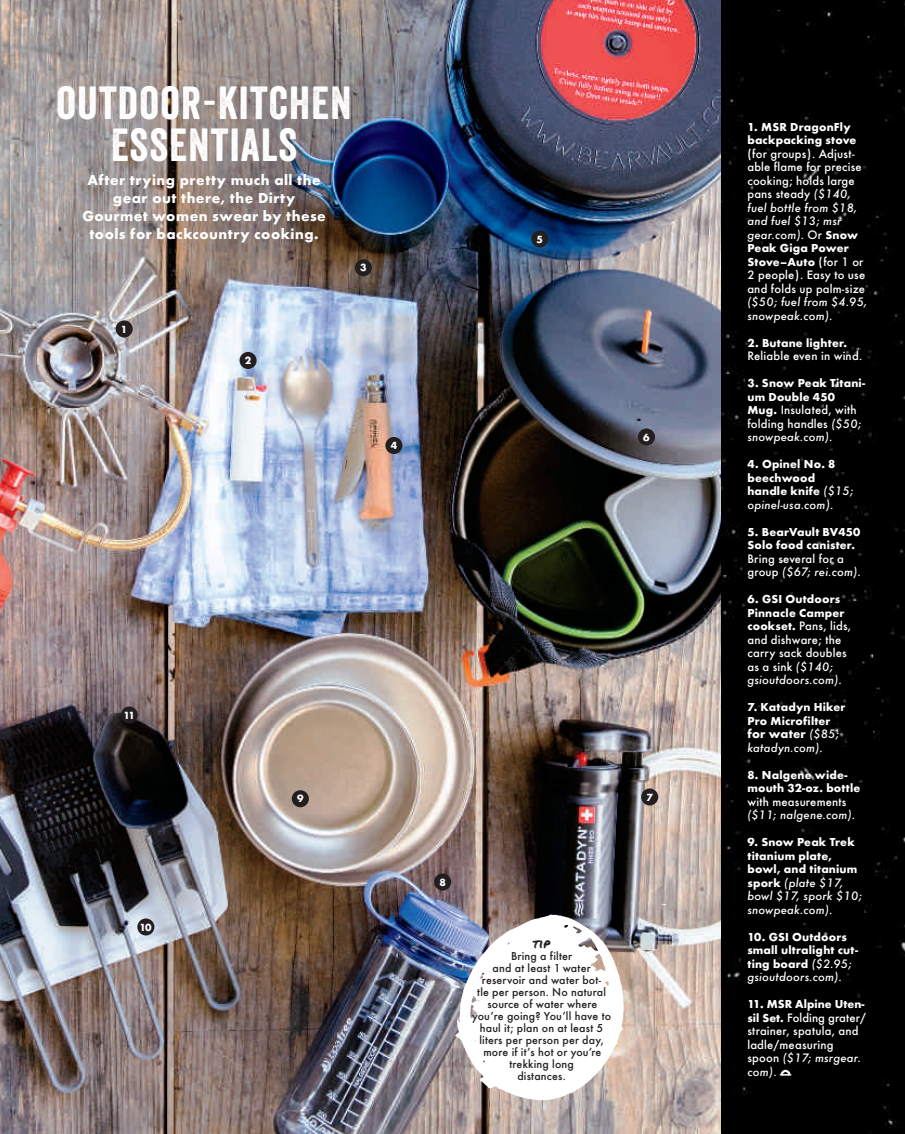
<style>
.page{position:relative;width:905px;height:1134px;background:#fff}
.page>*{position:absolute;margin:0;border:0;box-sizing:border-box;transform-origin:0 0}
.t1{font:45px/42px "Veneer";letter-spacing:.03em;color:#fff;text-align:center}
.t2{font:700 15px/18px "Futura";letter-spacing:.03em;color:#fff;text-align:center}
.t3{font:500 12.75px/13.5px "Futura";letter-spacing:.015em;color:#fff}
.t4{font:italic 500 12.75px/13.5px "Futura";letter-spacing:.015em;color:#fff}
.t5{font:12.75px "Permanent Marker";color:#231f20}
.t6{font:700 12px/13.5px "Futura";letter-spacing:.015em;color:#fff}
.t7{font:500 12px/12px "Futura";letter-spacing:.015em;color:#231f20;text-align:center}
.t8{font:700 10.8px "Futura";color:#fff}
.s1{font-style:italic}
.s2{font-weight:700;font-size:12px}
.s3{font-weight:500;font-size:12.75px}
.s4{font-style:normal}
.s5{font-weight:500;font-style:italic;font-size:12.75px}
.s6{font-weight:700;font-style:normal}
.s7{font-weight:700;font-style:normal;font-size:12px}
</style>
<div class="page">
<div style="left:720px;top:0;width:184px;height:472px;background:#000"></div>
<div style="left:720px;top:472px;width:184px;height:662px;background:#000"></div>
<img style="left:0;top:0;width:720px;height:1134px">
<img style="left:417px;top:905px;width:256px;height:208px">
<div style="left:116px;top:320px;width:17px;height:18px;background:#231f20;border-radius:50%"></div>
<div style="left:239px;top:352px;width:17px;height:17px;background:#231f20;border-radius:50%"></div>
<div style="left:355px;top:259px;width:17px;height:17px;background:#231f20;border-radius:50%"></div>
<div style="left:385px;top:437px;width:17px;height:17px;background:#231f20;border-radius:50%"></div>
<div style="left:531px;top:230px;width:17px;height:17px;background:#231f20;border-radius:50%"></div>
<div style="left:638px;top:428px;width:17px;height:18px;background:#231f20;border-radius:50%"></div>
<div style="left:641px;top:788px;width:17px;height:18px;background:#231f20;border-radius:50%"></div>
<div style="left:434px;top:873px;width:17px;height:18px;background:#231f20;border-radius:50%"></div>
<div style="left:292px;top:790px;width:17px;height:17px;background:#231f20;border-radius:50%"></div>
<div style="left:137px;top:918px;width:17px;height:18px;background:#231f20;border-radius:50%"></div>
<div style="left:121px;top:707px;width:17px;height:17px;background:#231f20;border-radius:50%"></div>
<svg style="left:778px;top:1069px;width:14px;height:8px"></svg>
<h1 class="t1" style="left:57px;top:81px;width:296px">OUTDOOR-KITCHEN<br>ESSENTIALS</h1>
<p class="t2" style="left:82px;top:171px;width:245px">After trying pretty much all the gear out there, the Dirty<br>Gourmet women swear by these tools for backcountry cooking.</p>
<p class="t8" style="left:360px;top:261px;width:8px">3</p>
<p class="t8" style="left:121px;top:322px;width:8px">1</p>
<p class="t8" style="left:245px;top:354px;width:8px">2</p>
<p class="t8" style="left:391px;top:439px;width:8px">4</p>
<p class="t8" style="left:536px;top:232px;width:8px">5</p>
<p class="t8" style="left:643px;top:430px;width:8px">6</p>
<p class="t8" style="left:124px;top:708px;width:13px">11</p>
<p class="t8" style="left:139px;top:920px;width:14px">10</p>
<p class="t8" style="left:297px;top:792px;width:8px">9</p>
<p class="t8" style="left:439px;top:875px;width:8px">8</p>
<p class="t5" style="left:533px;top:934px;width:19px">tip</p>
<p class="t7" style="left:472px;top:950px;width:140px">Bring a filter<br>and at least 1 water reservoir and water bot-<br>tle per person. No natural source of water where you’re going? You’ll have to haul it; plan on at least 5 liters per person per day, more if it’s hot or you’re trekking long<br>distances.</p>
<p class="t8" style="left:646px;top:790px;width:8px">7</p>
<p class="t6" style="left:747px;top:120px;width:110px">1. MSR DragonFly backpacking stove</p>
<p class="t3" style="left:747px;top:146px;width:116px">(for groups). Adjust&shy;able flame for precise cooking; holds large pans steady <span class="s1">($140, fuel bottle from $18, and fuel $13; msr gear.com)</span>. Or <span class="s2">Snow</span></p>
<p class="t6" style="left:747px;top:241px;width:118px">Peak Giga Power<br>Stove–Auto <span class="s3">(for 1 or</span></p>
<p class="t3" style="left:747px;top:268px;width:119px">2 people). Easy to use and folds up palm-size</p>
<p class="t4" style="left:747px;top:295px;width:121px">($50; fuel from $4.95, snowpeak.com)<span class="s4">.</span></p>
<p class="t6" style="left:747px;top:336px;width:101px">2. Butane lighter.</p>
<p class="t3" style="left:747px;top:349px;width:116px">Reliable even in wind.</p>
<p class="t6" style="left:747px;top:376px;width:119px">3. Snow Peak Titani&shy;um Double 450</p>
<p class="t3" style="left:747px;top:403px;width:116px"><span class="s2">Mug.</span> Insulated, with folding handles <span class="s1">($50; snowpeak.com)</span>.</p>
<p class="t6" style="left:747px;top:457px;width:108px">4. Opinel No. 8 beechwood handle knife <span class="s5">($15;</span></p>
<p class="t4" style="left:747px;top:497px;width:87px">opinel-usa.com)<span class="s4">.</span></p>
<p class="t6" style="left:747px;top:525px;width:114px">5. BearVault BV450<br>Solo food canister.</p>
<p class="t3" style="left:747px;top:551px;width:115px">Bring several for a group <span class="s1">($67; rei.com)</span>.</p>
<p class="t6" style="left:747px;top:592px;width:99px">6. GSI Outdoors<br>Pinnacle Camper</p>
<p class="t3" style="left:747px;top:619px;width:105px"><span class="s2">cookset.</span> Pans, lids, and dishware; the carry sack doubles as a sink <span class="s1">($140; gsioutdoors.com)</span>.</p>
<p class="t6" style="left:747px;top:700px;width:99px">7. Katadyn Hiker<br>Pro Microfilter</p>
<p class="t4" style="left:747px;top:727px;width:93px"><span class="s6">for water</span> ($85; katadyn.com)<span class="s4">.</span></p>
<p class="t6" style="left:747px;top:768px;width:114px">8. Nalgene wide&shy;mouth 32-oz. bottle</p>
<p class="t3" style="left:747px;top:794px;width:109px">with measurements <span class="s1">($11; nalgene.com)</span>.</p>
<p class="t6" style="left:747px;top:835px;width:111px">9. Snow Peak Trek titanium plate, bowl, and titanium</p>
<p class="t4" style="left:747px;top:875px;width:116px"><span class="s7">spork</span> (plate $17, bowl $17, spork $10; snowpeak.com)<span class="s4">.</span></p>
<p class="t6" style="left:747px;top:930px;width:112px">10. GSI Outdoors small ultralight cut&shy;ting board <span class="s5">($2.95;</span></p>
<p class="t4" style="left:747px;top:970px;width:96px">gsioutdoors.com)<span class="s4">.</span></p>
<p class="t6" style="left:747px;top:997px;width:119px">11. MSR Alpine Uten-</p>
<p class="t3" style="left:747px;top:1010px;width:120px"><span class="s2">sil Set.</span> Folding grater/ strainer, spatula, and ladle/measuring spoon <span class="s1">($17; msrgear. com).</span></p>
</div>
